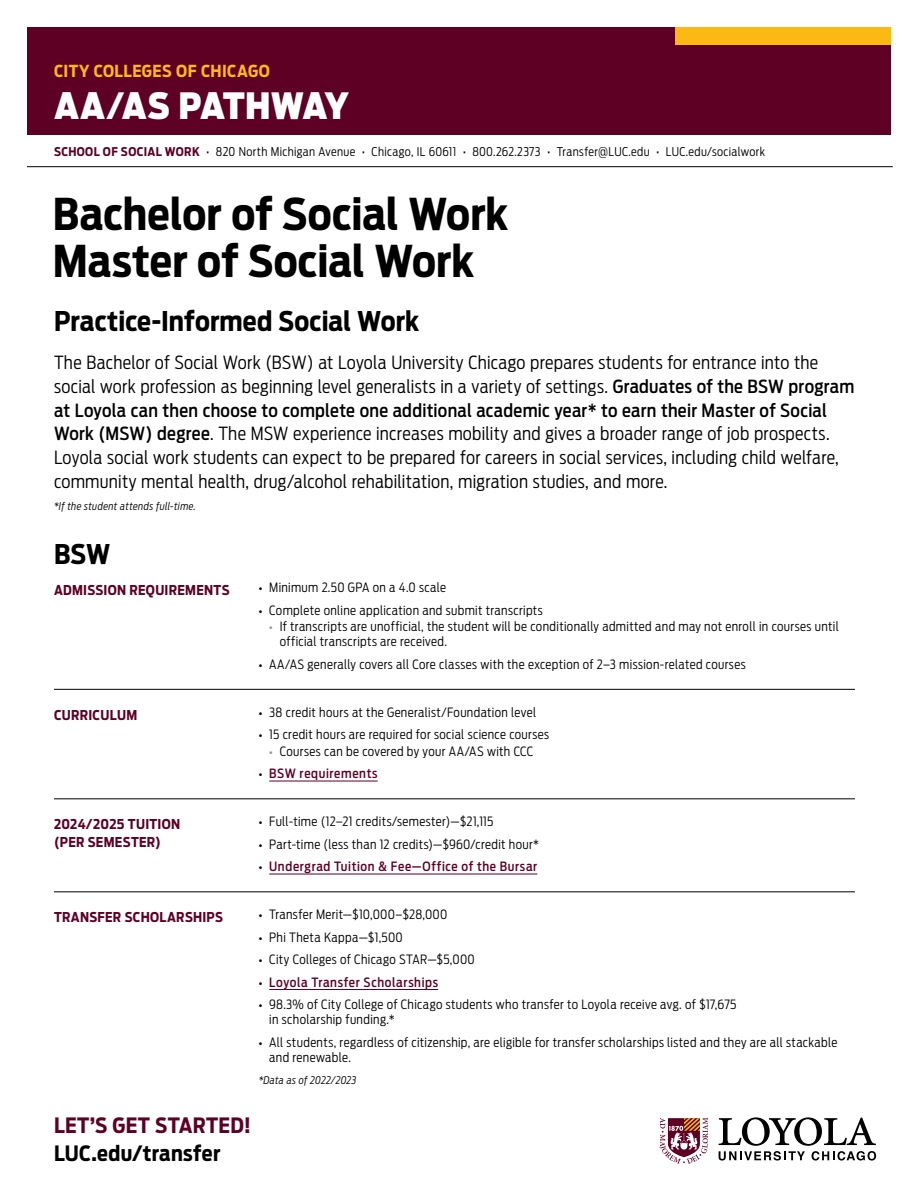
<style>
.page{position:relative;width:918px;height:1188px;background:#fff}
.page>*{position:absolute;margin:0;border:0;box-sizing:border-box;transform-origin:0 0}
.t1{font:700 43.5px/46.5px "Antenna Cond";letter-spacing:.005em;color:#000}
.t2{font:900 36px "Antenna Cond";letter-spacing:.01em;color:#fff}
.t3{font:900 36px "Antenna Cond";letter-spacing:-.015em;color:#fff}
.t4{font:700 27px "Antenna Cond";letter-spacing:.005em;color:#000}
.t5{font:700 21px "Antenna Cond";letter-spacing:.01em;color:#5d0024}
.t6{font:700 21px "Antenna Cond";letter-spacing:.015em;color:#000}
.t7{font:300 18px/24px "Antenna Cond";letter-spacing:.015em;color:#000}
.t8{font:700 16.5px "Antenna Cond";letter-spacing:.025em;color:#fdb913}
.t9{font:700 13.5px/18.1px "Antenna Cond";letter-spacing:.02em;color:#5d0024}
.t10{font:300 12.75px/15px "Antenna Cond";letter-spacing:.03em;color:#000}
.t11{font:500 12.75px "Antenna Cond";letter-spacing:.05em;color:#5d0024}
.t12{font:300 12px "Antenna Cond";letter-spacing:.03em;color:#000}
.t13{font:italic 300 10.5px "Antenna Cond";letter-spacing:.02em;color:#000}
.s1{font-weight:700}
.s2{font-weight:700;color:#5d0024}
.s3{font-weight:500}
.s4{font-family:"Myriad Pro";font-weight:400}
.s5{font-family:"Myriad Pro";font-weight:400;color:#939598}
.s6{font-family:"Myriad Pro";font-weight:400;color:#000}
</style>
<div class="page">
<svg style="left:719px;top:1117px;width:157px;height:44px"></svg>
<svg style="left:659px;top:1118px;width:49px;height:46px"></svg>
<div style="left:27px;top:27px;width:864px;height:108px;background:#5d0024"></div>
<div style="left:675px;top:27px;width:216px;height:18px;background:#fdb913"></div>
<hr style="left:54px;top:689px;width:801px;height:1px;background:#000">
<hr style="left:269px;top:781px;width:109px;height:1px;background:#5d0024">
<hr style="left:54px;top:799px;width:801px;height:1px;background:#000">
<hr style="left:269px;top:874px;width:268px;height:1px;background:#5d0024">
<hr style="left:54px;top:892px;width:801px;height:1px;background:#000">
<hr style="left:269px;top:989px;width:169px;height:1px;background:#5d0024">
<hr style="left:27px;top:166px;width:866px;height:1px;background:#000">
<p class="t8" style="left:54px;top:53px;width:279px">CONTEXTUAL IDENTIFICATION HERE</p>
<h2 class="t2" style="left:54px;top:73px;width:505px">PRIMARY TOPIC OR CONTENT</h2>
<p class="t8" style="left:54px;top:61px;width:217px">CITY COLLEGES OF CHICAGO</p>
<h2 class="t3" style="left:54px;top:81px;width:296px">AA<span class="s1">/</span>AS PATHWAY</h2>
<p class="t12" style="left:54px;top:144px;width:713px"><span class="s2">SCHOOL OF SOCIAL WORK</span> • 820 North Michigan Avenue • Chicago, IL 60611 • 800.262.2373 • Transfer@LUC.edu • LUC.edu/socialwork</p>
<h1 class="t1" style="left:53px;top:191px;width:457px">Bachelor of Social Work<br>Master of Social Work</h1>
<h3 class="t4" style="left:54px;top:305px;width:367px">Practice-Informed Social Work</h3>
<p class="t7" style="left:54px;top:350px;width:802px">The Bachelor of Social Work (BSW) at Loyola University Chicago prepares students for entrance into the social work profession as beginning level generalists in a variety of settings. <span class="s3">Graduates of the BSW program at Loyola can then choose to complete one additional academic year* to earn their Master of Social Work (MSW) degree</span>. The MSW experience increases mobility and gives a broader range of job prospects.<br>Loyola social work students can expect to be prepared for careers in social services, including child welfare, community mental health, drug/alcohol rehabilitation, migration studies, and more.</p>
<p class="t13" style="left:54px;top:499px;width:143px">*If the student attends full-time.</p>
<h3 class="t4" style="left:54px;top:538px;width:58px">BSW</h3>
<p class="t9" style="left:54px;top:581px;width:177px">ADMISSION REQUIREMENTS</p>
<p class="t10" style="left:259px;top:580px;width:189px"><span class="s4">•</span> Minimum 2.50 GPA on a 4.0 scale</p>
<p class="t10" style="left:259px;top:602px;width:286px"><span class="s4">•</span> Complete online application and submit transcripts</p>
<p class="t10" style="left:280px;top:619px;width:561px;text-indent:-11px"><span class="s5">•</span> If transcripts are unofficial, the student will be conditionally admitted and may not enroll in courses until official transcripts are received.</p>
<p class="t10" style="left:259px;top:656px;width:488px"><span class="s4">•</span> AA/AS generally covers all Core classes with the exception of 2–3 mission-related courses</p>
<p class="t9" style="left:54px;top:706px;width:85px">CURRICULUM</p>
<p class="t10" style="left:259px;top:704px;width:279px"><span class="s4">•</span> 38 credit hours at the Generalist/Foundation level</p>
<p class="t10" style="left:259px;top:727px;width:292px"><span class="s4">•</span> 15 credit hours are required for social science courses</p>
<p class="t10" style="left:269px;top:743px;width:265px"><span class="s5">•</span> Courses can be covered by your AA/AS with CCC</p>
<p class="t11" style="left:259px;top:766px;width:120px"><span class="s6">•</span> BSW requirements</p>
<p class="t9" style="left:54px;top:815px;width:128px">2024/2025 TUITION (PER SEMESTER)</p>
<p class="t10" style="left:259px;top:814px;width:236px"><span class="s4">•</span> Full-time (12–21 credits/semester)—$21,115</p>
<p class="t10" style="left:259px;top:836px;width:282px"><span class="s4">•</span> Part-time (less than 12 credits)—$960/credit hour*</p>
<p class="t11" style="left:259px;top:859px;width:280px"><span class="s6">•</span> Undergrad Tuition &amp; Fee—Office of the Bursar</p>
<p class="t9" style="left:54px;top:908px;width:171px">TRANSFER SCHOLARSHIPS</p>
<p class="t10" style="left:259px;top:907px;width:190px"><span class="s4">•</span> Transfer Merit—$10,000–$28,000</p>
<p class="t10" style="left:259px;top:929px;width:146px"><span class="s4">•</span> Phi Theta Kappa—$1,500</p>
<p class="t10" style="left:259px;top:952px;width:218px"><span class="s4">•</span> City Colleges of Chicago STAR—$5,000</p>
<p class="t11" style="left:259px;top:974px;width:181px"><span class="s6">•</span> Loyola Transfer Scholarships</p>
<p class="t10" style="left:269px;top:997px;width:469px;text-indent:-11px"><span class="s4">•</span> 98.3% of City College of Chicago students who transfer to Loyola receive avg. of $17,675 in scholarship funding.*</p>
<p class="t10" style="left:269px;top:1034px;width:570px;text-indent:-11px"><span class="s4">•</span> All students, regardless of citizenship, are eligible for transfer scholarships listed and they are all stackable and renewable.</p>
<p class="t13" style="left:259px;top:1073px;width:99px">*Data as of 2022/2023</p>
<h3 class="t5" style="left:54px;top:1112px;width:198px">LET’S GET STARTED!</h3>
<h3 class="t6" style="left:54px;top:1141px;width:168px">LUC.edu/transfer</h3>
</div>
